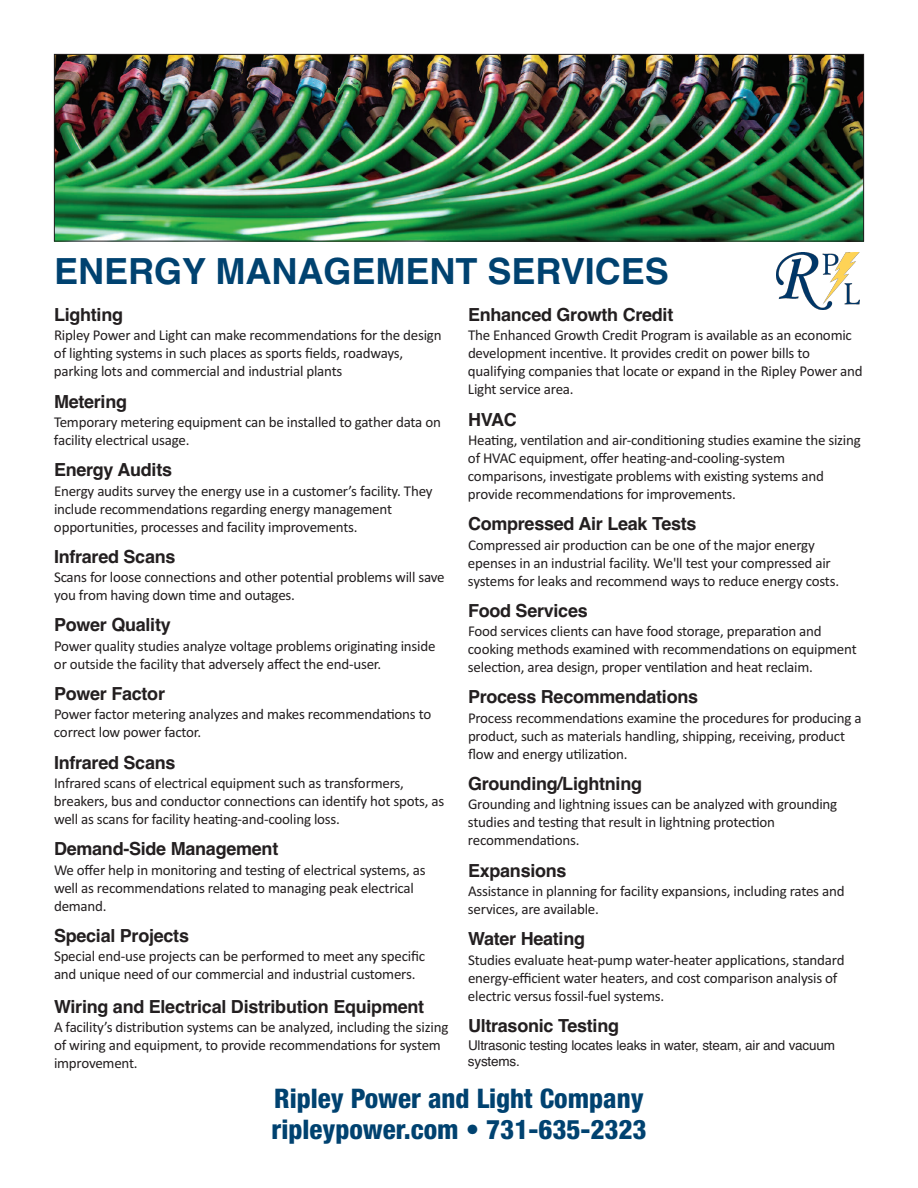
<style>
.page{position:relative;width:918px;height:1188px;background:#fff}
.page>*{position:absolute;margin:0;border:0;box-sizing:border-box;transform-origin:0 0}
.t1{font:700 36px "Helvetica";color:#004270}
.t2{font:800 condensed 27px/30.9px "Helvetica Neue LT";color:#004270}
.t3{font:700 18px "Helvetica";letter-spacing:-.015em;color:#231f20}
.t4{font:15px/18px "Calibri";letter-spacing:-.015em;color:#231f20}
.t5{font:13.5px/16.2px "Helvetica";letter-spacing:-.015em;color:#231f20}
</style>
<div class="page">
<img style="left:777px;top:253px;width:83px;height:56px">
<img style="left:56px;top:56px;width:806px;height:184px">
<div style="left:54px;top:54px;width:810px;height:188px;border:1px solid #231f20"></div>
<h1 class="t1" style="left:54px;top:251px;width:616px">ENERGY MANAGEMENT SERVICES</h1>
<p class="t3" style="left:54px;top:304px;width:71px">Lighting</p>
<p class="t4" style="left:54px;top:326px;width:389px">Ripley Power and Light can make recommendations for the design of lighting systems in such places as sports fields, roadways, parking lots and commercial and industrial plants</p>
<p class="t3" style="left:54px;top:391px;width:75px">Metering</p>
<p class="t4" style="left:54px;top:413px;width:388px">Temporary metering equipment can be installed to gather data on facility electrical usage.</p>
<p class="t3" style="left:54px;top:460px;width:120px">Energy Audits</p>
<p class="t4" style="left:54px;top:481px;width:380px">Energy audits survey the energy use in a customer’s facility. They include recommendations regarding energy management opportunities, processes and facility improvements.</p>
<p class="t3" style="left:54px;top:546px;width:123px">Infrared Scans</p>
<p class="t4" style="left:54px;top:568px;width:392px">Scans for loose connections and other potential problems will save you from having down time and outages.</p>
<p class="t3" style="left:54px;top:615px;width:118px">Power Quality</p>
<p class="t4" style="left:54px;top:637px;width:383px">Power quality studies analyze voltage problems originating inside or outside the facility that adversely affect the end-user.</p>
<p class="t3" style="left:54px;top:683px;width:113px">Power Factor</p>
<p class="t4" style="left:54px;top:705px;width:379px">Power factor metering analyzes and makes recommendations to correct low power factor.</p>
<p class="t3" style="left:54px;top:752px;width:123px">Infrared Scans</p>
<p class="t4" style="left:54px;top:774px;width:392px">Infrared scans of electrical equipment such as transformers, breakers, bus and conductor connections can identify hot spots, as well as scans for facility heating-and-cooling loss.</p>
<p class="t3" style="left:54px;top:839px;width:226px">Demand-Side Management</p>
<p class="t4" style="left:54px;top:861px;width:373px">We offer help in monitoring and testing of electrical systems, as well as recommendations related to managing peak electrical demand.</p>
<p class="t3" style="left:54px;top:925px;width:137px">Special Projects</p>
<p class="t4" style="left:54px;top:947px;width:373px">Special end-use projects can be performed to meet any specific and unique need of our commercial and industrial customers.</p>
<p class="t3" style="left:54px;top:996px;width:372px">Wiring and Electrical Distribution Equipment</p>
<p class="t4" style="left:54px;top:1018px;width:396px">A facility’s distribution systems can be analyzed, including the sizing of wiring and equipment, to provide recommendations for system improvement.</p>
<p class="t3" style="left:468px;top:304px;width:207px">Enhanced Growth Credit</p>
<p class="t4" style="left:468px;top:326px;width:396px">The Enhanced Growth Credit Program is available as an economic development incentive. It provides credit on power bills to qualifying companies that locate or expand in the Ripley Power and Light service area.</p>
<p class="t3" style="left:468px;top:409px;width:50px">HVAC</p>
<p class="t4" style="left:468px;top:431px;width:394px">Heating, ventilation and air-conditioning studies examine the sizing of HVAC equipment, offer heating-and-cooling-system comparisons, investigate problems with existing systems and provide recommendations for improvements.</p>
<p class="t3" style="left:468px;top:514px;width:230px">Compressed Air Leak Tests</p>
<p class="t4" style="left:468px;top:535px;width:373px">Compressed air production can be one of the major energy epenses in an industrial facility. We'll test your compressed air systems for leaks and recommend ways to reduce energy costs.</p>
<p class="t3" style="left:468px;top:600px;width:121px">Food Services</p>
<p class="t4" style="left:468px;top:622px;width:390px">Food services clients can have food storage, preparation and cooking methods examined with recommendations on equipment selection, area design, proper ventilation and heat reclaim.</p>
<p class="t3" style="left:468px;top:687px;width:232px">Process Recommendations</p>
<p class="t4" style="left:468px;top:709px;width:395px">Process recommendations examine the procedures for producing a product, such as materials handling, shipping, receiving, product flow and energy utilization.</p>
<p class="t3" style="left:468px;top:773px;width:176px">Grounding/Lightning</p>
<p class="t4" style="left:468px;top:795px;width:371px">Grounding and lightning issues can be analyzed with grounding studies and testing that result in lightning protection recommendations.</p>
<p class="t3" style="left:468px;top:860px;width:100px">Expansions</p>
<p class="t4" style="left:468px;top:882px;width:378px">Assistance in planning for facility expansions, including rates and services, are available.</p>
<p class="t3" style="left:468px;top:929px;width:119px">Water Heating</p>
<p class="t4" style="left:468px;top:951px;width:378px">Studies evaluate heat-pump water-heater applications, standard energy-efficient water heaters, and cost comparison analysis of electric versus fossil-fuel systems.</p>
<p class="t3" style="left:468px;top:1015px;width:153px">Ultrasonic Testing</p>
<p class="t5" style="left:468px;top:1037px;width:368px">Ultrasonic testing locates leaks in water, steam, air and vacuum systems.</p>
<h2 class="t2" style="left:271px;top:1082px;width:377px">Ripley Power and Light Company ripleypower.com • 731-635-2323</h2>
</div>
